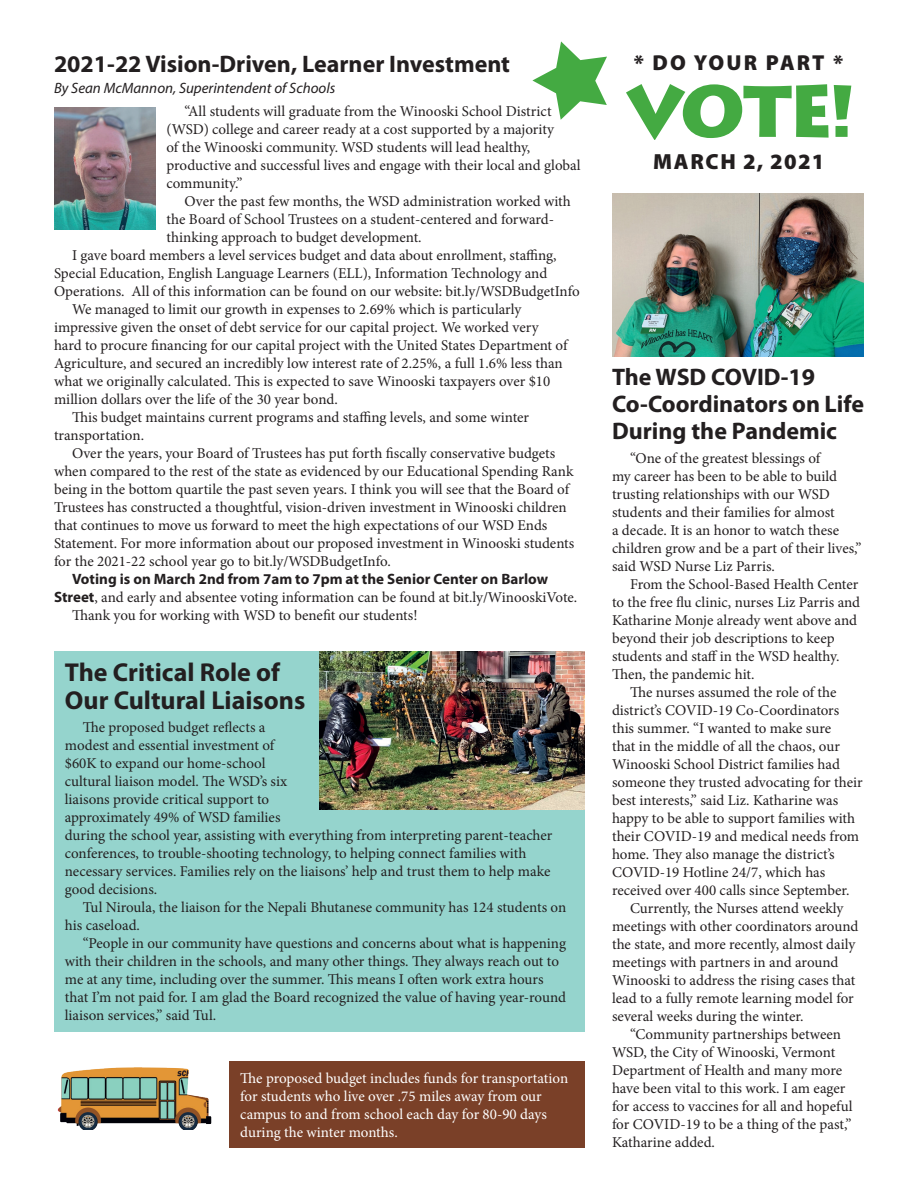
<style>
.page{position:relative;width:918px;height:1188px;background:#fff}
.page>*{position:absolute;margin:0;border:0;box-sizing:border-box;transform-origin:0 0}
.t1{font:700 25.95px/27.6px "Myriad Pro";color:#231f20}
.t2{font:700 24px/27px "Myriad Pro";color:#231f20}
.t3{font:900 21.9px "Myriad Pro";letter-spacing:.07em;color:#231f20}
.t4{font:900 21.75px "Myriad Pro";letter-spacing:.1em;color:#231f20}
.t5{font:15px/18px "Minion Pro";color:#231f20}
.t6{font:15px/18px "Minion Pro";letter-spacing:-.005em;color:#fff}
.t7{font:700 15px "Myriad Pro";color:#231f20}
.t8{font:italic 15px "Myriad Pro";color:#231f20}
.s1{font-family:"Myriad Pro";font-weight:700}
</style>
<div class="page">
<div style="left:230px;top:1061px;width:355px;height:87px;background:#7a4028"></div>
<div style="left:54px;top:651px;width:531px;height:380px;background:#95d4cd"></div>
<img style="left:54px;top:108px;width:102px;height:121px">
<svg style="left:532px;top:41px;width:75px;height:79px"></svg>
<img style="left:320px;top:651px;width:265px;height:159px">
<svg style="left:626px;top:84px;width:225px;height:56px"></svg>
<img style="left:612px;top:193px;width:252px;height:163px">
<img style="left:57px;top:1067px;width:155px;height:63px">
<h2 class="t2" style="left:54px;top:49px;width:458px">2021-22 Vision-Driven, Learner Investment</h2>
<p class="t8" style="left:54px;top:78px;width:283px">By Sean McMannon, Superintendent of Schools</p>
<p class="t5" style="left:166px;top:102px;width:416px;text-indent:18px">“All students will graduate from the Winooski School District (WSD) college and career ready at a cost supported by a majority<br>of the Winooski community. WSD students will lead healthy, productive and successful lives and engage with their local and global community.”</p>
<p class="t5" style="left:166px;top:192px;width:406px;text-indent:18px">Over the past few months, the WSD administration worked with the Board of School Trustees on a student-centered and forward&shy;thinking approach to budget development.</p>
<p class="t5" style="left:54px;top:246px;width:527px;text-indent:18px">I gave board members a level services budget and data about enrollment, stafng,<br>Special Education, English Language Learners (ELL), Information Technology and<br>Operations. All of this information can be found on our website: bit.ly/WSDBudgetInfo</p>
<p class="t5" style="left:54px;top:300px;width:516px;text-indent:18px">We managed to limit our growth in expenses to 2.69% which is particularly impressive given the onset of debt service for our capital project. We worked very hard to procure fnancing for our capital project with the United States Department of Agriculture, and secured an incredibly low interest rate of 2.25%, a full 1.6% less than what we originally calculated. Tis is expected to save Winooski taxpayers over $10 million dollars over the life of the 30 year bond.</p>
<p class="t5" style="left:54px;top:408px;width:477px;text-indent:18px">Tis budget maintains current programs and stafng levels, and some winter transportation.</p>
<p class="t5" style="left:54px;top:444px;width:522px;text-indent:18px">Over the years, your Board of Trustees has put forth fscally conservative budgets when compared to the rest of the state as evidenced by our Educational Spending Rank being in the bottom quartile the past seven years. I think you will see that the Board of Trustees has constructed a thoughtful, vision-driven investment in Winooski children that continues to move us forward to meet the high expectations of our WSD Ends Statement. For more information about our proposed investment in Winooski students for the 2021-22 school year go to bit.ly/WSDBudgetInfo.</p>
<p class="t7" style="left:72px;top:569px;width:478px">Voting is on March 2nd from 7am to 7pm at the Senior Center on Barlow</p>
<p class="t5" style="left:54px;top:588px;width:525px"><span class="s1">Street</span>, and early and absentee voting information can be found at bit.ly/WinooskiVote.</p>
<p class="t5" style="left:72px;top:606px;width:347px">Tank you for working with WSD to beneft our students!</p>
<h2 class="t1" style="left:65px;top:658px;width:242px">The Critical Role of<br>Our Cultural Liaisons</h2>
<p class="t5" style="left:65px;top:719px;width:489px;text-indent:18px">Te proposed budget refects a<br>modest and essential investment of<br>$60K to expand our home-school<br>cultural liaison model. Te WSD’s six<br>liaisons provide critical support to<br>approximately 49% of WSD families<br>during the school year, assisting with everything from interpreting parent-teacher conferences, to trouble-shooting technology, to helping connect families with necessary services. Families rely on the liaisons’ help and trust them to help make good decisions.</p>
<p class="t5" style="left:65px;top:899px;width:503px;text-indent:18px">Tul Niroula, the liaison for the Nepali Bhutanese community has 124 students on his caseload.</p>
<p class="t5" style="left:65px;top:935px;width:503px;text-indent:18px">“People in our community have questions and concerns about what is happening with their children in the schools, and many other things. Tey always reach out to me at any time, including over the summer. Tis means I ofen work extra hours that I’m not paid for. I am glad the Board recognized the value of having year-round liaison services,” said Tul.</p>
<p class="t6" style="left:240px;top:1069px;width:329px">Te proposed budget includes funds for transportation for students who live over .75 miles away from our campus to and from school each day for 80-90 days during the winter months.</p>
<p class="t4" style="left:634px;top:48px;width:211px">* DO YOUR PART *</p>
<h3 class="t3" style="left:653px;top:147px;width:173px">MARCH 2, 2021</h3>
<h2 class="t2" style="left:612px;top:363px;width:254px">The WSD COVID-19<br>Co-Coordinators on Life<br>During the Pandemic</h2>
<p class="t5" style="left:612px;top:449px;width:251px;text-indent:18px">“One of the greatest blessings of<br>my career has been to be able to build trusting relationships with our WSD students and their families for almost<br>a decade. It is an honor to watch these children grow and be a part of their lives,” said WSD Nurse Liz Parris.</p>
<p class="t5" style="left:612px;top:575px;width:250px;text-indent:18px">From the School-Based Health Center to the free fu clinic, nurses Liz Parris and Katharine Monje already went above and beyond their job descriptions to keep students and staf in the WSD healthy.<br>Ten, the pandemic hit.</p>
<p class="t5" style="left:612px;top:683px;width:252px;text-indent:18px">Te nurses assumed the role of the district’s COVID-19 Co-Coordinators this summer. “I wanted to make sure<br>that in the middle of all the chaos, our Winooski School District families had someone they trusted advocating for their best interests,” said Liz. Katharine was happy to be able to support families with their COVID-19 and medical needs from home. Tey also manage the district’s COVID-19 Hotline 24/7, which has received over 400 calls since September.</p>
<p class="t5" style="left:612px;top:899px;width:248px;text-indent:18px">Currently, the Nurses attend weekly meetings with other coordinators around the state, and more recently, almost daily meetings with partners in and around Winooski to address the rising cases that lead to a fully remote learning model for several weeks during the winter.</p>
<p class="t5" style="left:612px;top:1025px;width:242px;text-indent:18px">“Community partnerships between WSD, the City of Winooski, Vermont Department of Health and many more have been vital to this work. I am eager for access to vaccines for all and hopeful for COVID-19 to be a thing of the past,” Katharine added.</p>
</div>
